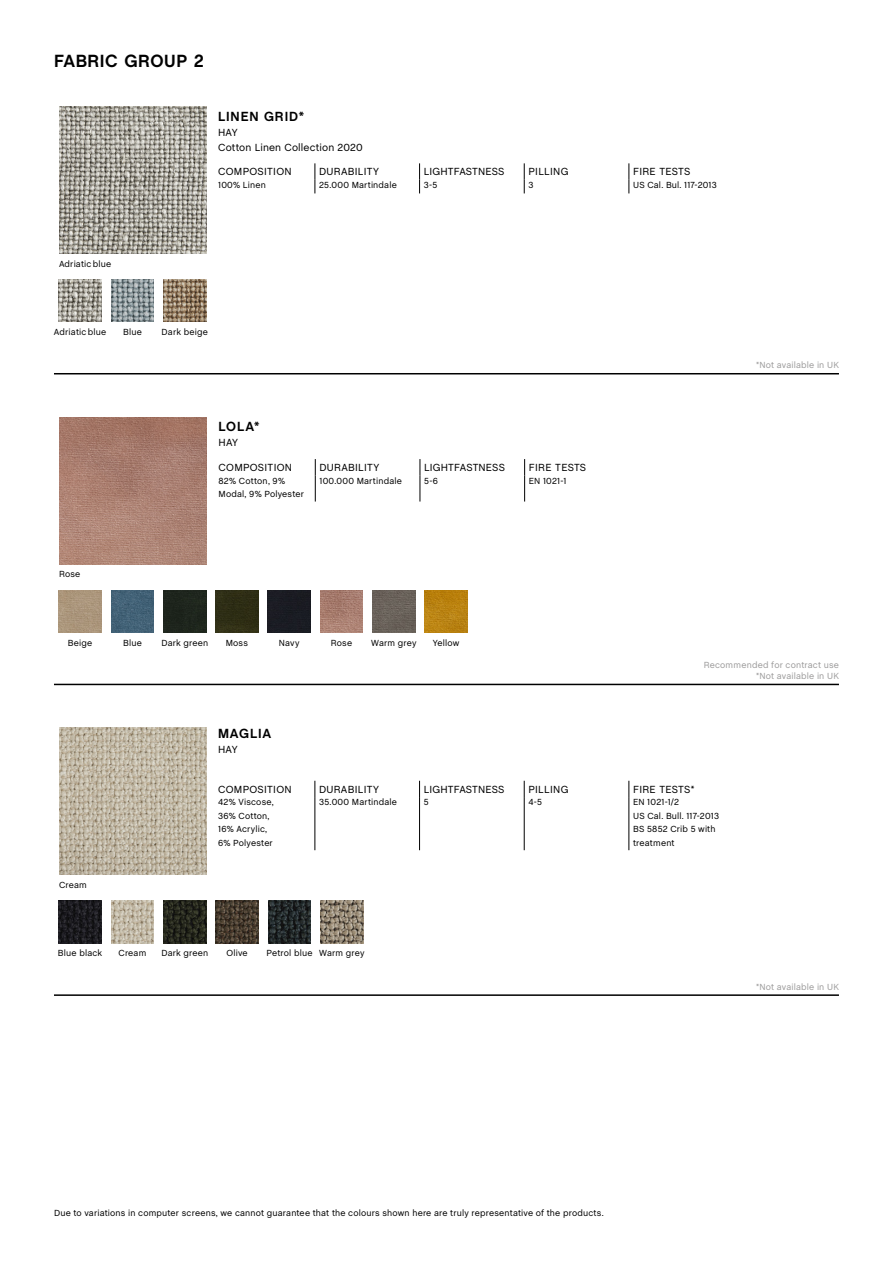
<style>
.page{position:relative;width:893px;height:1263px;background:#fff}
.page>*{position:absolute;margin:0;border:0;box-sizing:border-box;transform-origin:0 0}
.t1{font:700 18px "Chalet";letter-spacing:.03em;color:#000}
._01_Body_Header{font:700 13.5px "Chalet";letter-spacing:.065em;color:#000}
._02_Body_Subheader{font:10.5px "Chalet";letter-spacing:.03em;color:#000}
._03_Body_text{font:10.5px/15px "Chalet";letter-spacing:.01em;color:#000}
._03_Body_text-2{font:9px/13.5px "Chalet";letter-spacing:.02em;color:#000}
._04_Fabric_number{font:9px "Chalet";letter-spacing:.02em;color:#000}
._03_Body_text-3{font:9px "Chalet";letter-spacing:.02em;color:#9c9b9b}
</style>
<div class="page">
<img style="left:59px;top:106px;width:147px;height:147px">
<img style="left:59px;top:279px;width:42px;height:43px">
<img style="left:111px;top:279px;width:43px;height:43px">
<img style="left:164px;top:279px;width:42px;height:43px">
<svg style="left:315px;top:163px;width:1px;height:30px"></svg>
<svg style="left:419px;top:163px;width:1px;height:30px"></svg>
<svg style="left:524px;top:163px;width:1px;height:30px"></svg>
<svg style="left:629px;top:163px;width:1px;height:30px"></svg>
<hr style="left:54px;top:373px;width:785px;height:1px;background:#000">
<img style="left:59px;top:417px;width:147px;height:147px">
<img style="left:59px;top:728px;width:147px;height:147px">
<img style="left:59px;top:590px;width:42px;height:42px">
<img style="left:216px;top:901px;width:42px;height:42px">
<img style="left:59px;top:901px;width:42px;height:42px">
<img style="left:111px;top:901px;width:43px;height:42px">
<img style="left:321px;top:901px;width:42px;height:42px">
<img style="left:164px;top:901px;width:42px;height:42px">
<img style="left:268px;top:901px;width:43px;height:42px">
<img style="left:373px;top:590px;width:42px;height:42px">
<div style="left:216px;top:590px;width:42px;height:42px;background:#2e2e15"></div>
<img style="left:111px;top:590px;width:43px;height:42px">
<img style="left:425px;top:590px;width:42px;height:42px">
<div style="left:268px;top:590px;width:42px;height:42px;background:#1a1c23"></div>
<div style="left:164px;top:590px;width:42px;height:42px;background:#1e251d"></div>
<img style="left:320px;top:590px;width:43px;height:42px">
<svg style="left:315px;top:459px;width:1px;height:42px"></svg>
<svg style="left:420px;top:459px;width:1px;height:42px"></svg>
<svg style="left:524px;top:459px;width:1px;height:42px"></svg>
<svg style="left:315px;top:781px;width:1px;height:16px"></svg>
<hr style="left:315px;top:797px;width:1px;height:53px;background:#000">
<svg style="left:419px;top:781px;width:1px;height:16px"></svg>
<hr style="left:419px;top:797px;width:1px;height:53px;background:#000">
<svg style="left:524px;top:781px;width:1px;height:16px"></svg>
<hr style="left:524px;top:797px;width:1px;height:53px;background:#000">
<svg style="left:629px;top:781px;width:1px;height:16px"></svg>
<hr style="left:629px;top:797px;width:1px;height:53px;background:#000">
<hr style="left:54px;top:684px;width:785px;height:1px;background:#000">
<hr style="left:54px;top:994px;width:785px;height:2px;background:#000">
<h1 class="t1" style="left:54px;top:51px;width:151px">FABRIC GROUP 2</h1>
<p class="_01_Body_Header" style="left:218px;top:108px;width:88px">LINEN GRID*</p>
<p class="_03_Body_text" style="left:218px;top:125px;width:146px">HAY<br>Cotton Linen Collection 2020</p>
<p class="_02_Body_Subheader" style="left:218px;top:166px;width:75px">COMPOSITION</p>
<p class="_02_Body_Subheader" style="left:319px;top:166px;width:61px">DURABILITY</p>
<p class="_03_Body_text" style="left:424px;top:164px;width:82px">LIGHTFASTNESS</p>
<p class="_02_Body_Subheader" style="left:528px;top:166px;width:41px">PILLING</p>
<p class="_02_Body_Subheader" style="left:633px;top:166px;width:59px">FIRE TESTS</p>
<p class="_03_Body_text-2" style="left:218px;top:178px;width:49px">100% Linen</p>
<p class="_03_Body_text-2" style="left:319px;top:178px;width:79px">25.000 Martindale</p>
<p class="_03_Body_text-2" style="left:424px;top:178px;width:15px">3-5</p>
<p class="_03_Body_text-2" style="left:528px;top:178px;width:7px">3</p>
<p class="_03_Body_text-2" style="left:633px;top:178px;width:85px">US Cal. Bul. 117-2013</p>
<p class="_03_Body_text-2" style="left:59px;top:257px;width:54px">Adriatic blue</p>
<p class="_04_Fabric_number" style="left:54px;top:326px;width:54px">Adriatic blue</p>
<p class="_04_Fabric_number" style="left:123px;top:326px;width:20px">Blue</p>
<p class="_04_Fabric_number" style="left:162px;top:326px;width:48px">Dark beige</p>
<p class="_03_Body_text-2" style="left:59px;top:568px;width:23px">Rose</p>
<p class="_01_Body_Header" style="left:219px;top:419px;width:42px">LOLA*</p>
<p class="_03_Body_text" style="left:219px;top:435px;width:21px">HAY</p>
<p class="_02_Body_Subheader" style="left:219px;top:461px;width:75px">COMPOSITION</p>
<p class="_02_Body_Subheader" style="left:320px;top:461px;width:61px">DURABILITY</p>
<p class="_03_Body_text" style="left:424px;top:460px;width:82px">LIGHTFASTNESS</p>
<p class="_02_Body_Subheader" style="left:529px;top:461px;width:59px">FIRE TESTS</p>
<p class="_03_Body_text-2" style="left:219px;top:474px;width:87px">82% Cotton, 9%<br>Modal, 9% Polyester</p>
<p class="_03_Body_text-2" style="left:320px;top:474px;width:84px">100.000 Martindale</p>
<p class="_03_Body_text-2" style="left:424px;top:474px;width:15px">5-6</p>
<p class="_03_Body_text-2" style="left:529px;top:474px;width:39px">EN 1021-1</p>
<p class="_04_Fabric_number" style="left:68px;top:637px;width:26px">Beige</p>
<p class="_04_Fabric_number" style="left:123px;top:637px;width:20px">Blue</p>
<p class="_04_Fabric_number" style="left:161px;top:637px;width:48px">Dark green</p>
<p class="_04_Fabric_number" style="left:226px;top:637px;width:24px">Moss</p>
<p class="_04_Fabric_number" style="left:279px;top:637px;width:22px">Navy</p>
<p class="_04_Fabric_number" style="left:331px;top:637px;width:23px">Rose</p>
<p class="_04_Fabric_number" style="left:371px;top:637px;width:47px">Warm grey</p>
<p class="_04_Fabric_number" style="left:433px;top:637px;width:28px">Yellow</p>
<p class="_03_Body_text-3" style="left:756px;top:360px;width:84px">*Not available in UK</p>
<p class="_03_Body_text-3" style="left:704px;top:659px;width:137px">Recommended for contract use</p>
<p class="_03_Body_text-2" style="left:59px;top:878px;width:29px">Cream</p>
<p class="_01_Body_Header" style="left:218px;top:725px;width:54px">MAGLIA</p>
<p class="_03_Body_text" style="left:218px;top:742px;width:21px">HAY</p>
<p class="_02_Body_Subheader" style="left:218px;top:783px;width:75px">COMPOSITION</p>
<p class="_02_Body_Subheader" style="left:319px;top:783px;width:61px">DURABILITY</p>
<p class="_03_Body_text" style="left:424px;top:782px;width:82px">LIGHTFASTNESS</p>
<p class="_02_Body_Subheader" style="left:528px;top:783px;width:41px">PILLING</p>
<p class="_02_Body_Subheader" style="left:633px;top:783px;width:63px">FIRE TESTS*</p>
<p class="_03_Body_text-2" style="left:218px;top:796px;width:57px">42% Viscose,<br>36% Cotton,<br>16% Acrylic,<br>6% Polyester</p>
<p class="_03_Body_text-2" style="left:319px;top:796px;width:79px">35.000 Martindale</p>
<p class="_03_Body_text-2" style="left:424px;top:796px;width:6px">5</p>
<p class="_03_Body_text-2" style="left:528px;top:796px;width:15px">4-5</p>
<p class="_03_Body_text-2" style="left:633px;top:796px;width:87px">EN 1021-1/2<br>US Cal. Bull. 117-2013<br>BS 5852 Crib 5 with treatment</p>
<p class="_04_Fabric_number" style="left:58px;top:948px;width:46px">Blue black</p>
<p class="_04_Fabric_number" style="left:118px;top:948px;width:29px">Cream</p>
<p class="_04_Fabric_number" style="left:161px;top:948px;width:48px">Dark green</p>
<p class="_04_Fabric_number" style="left:226px;top:948px;width:23px">Olive</p>
<p class="_04_Fabric_number" style="left:266px;top:948px;width:48px">Petrol blue</p>
<p class="_04_Fabric_number" style="left:319px;top:948px;width:47px">Warm grey</p>
<p class="_03_Body_text-3" style="left:756px;top:670px;width:84px">*Not available in UK</p>
<p class="_03_Body_text-3" style="left:756px;top:981px;width:84px">*Not available in UK</p>
<p class="_03_Body_text-2" style="left:54px;top:1206px;width:551px">Due to variations in computer screens, we cannot guarantee that the colours shown here are truly representative of the products.</p>
</div>
